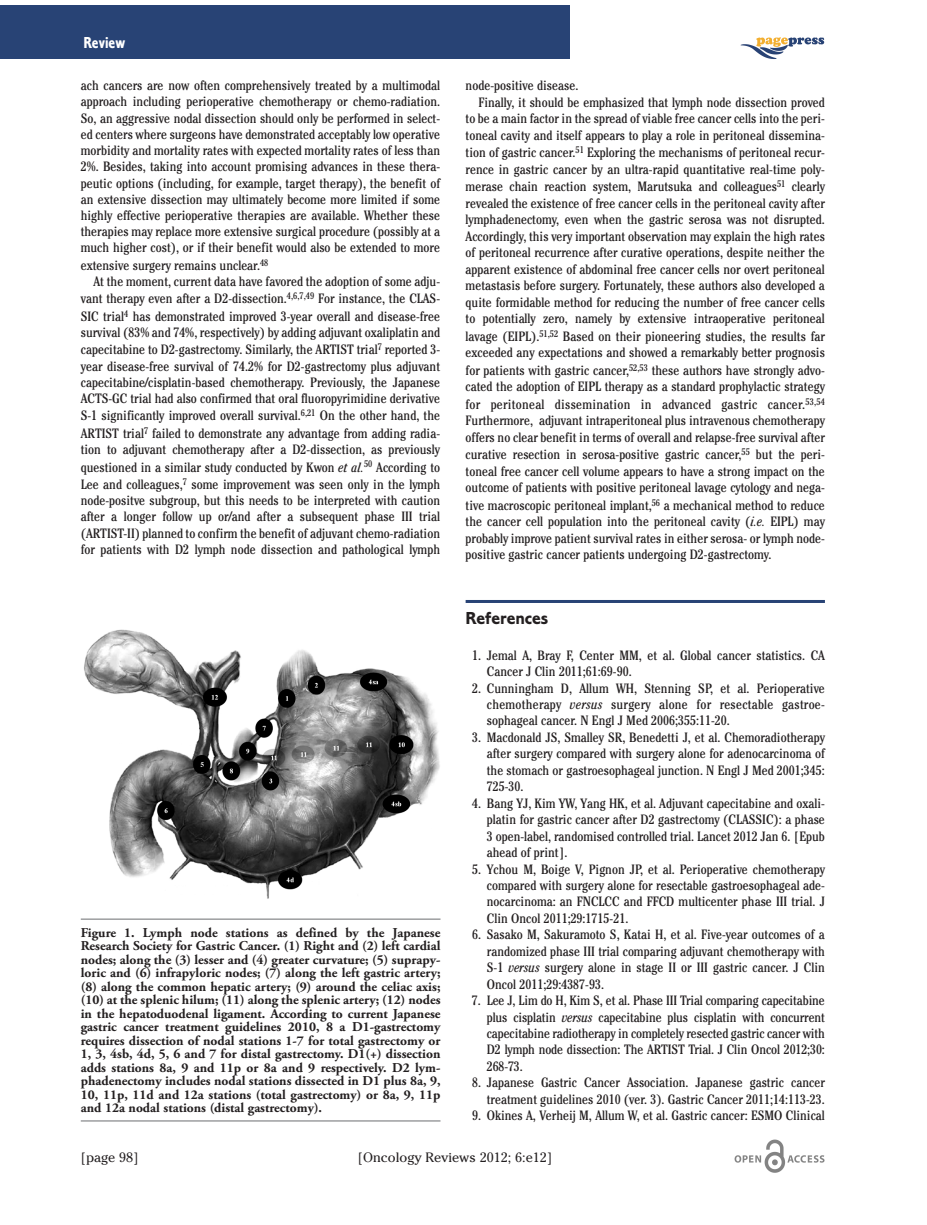
<style>
.page{position:relative;width:927px;height:1225px;background:#fff}
.page>*{position:absolute;margin:0;border:0;box-sizing:border-box;transform-origin:0 0}
.t1{font:18px "Corinthian Bold Plain";color:#231f20}
.t2{font:16.5px "Corinthian Bold Condensed Plain";color:#fff}
.t3{font:condensed 13.5px/16.5px "Cheltenham";color:#231f20;text-align:justify}
.t4{font:700 13.5px/13.5px "Adobe Garamond Pro";color:#231f20;text-align:justify}
.t5{font:condensed 13.5px "Cheltenham";letter-spacing:.02em;color:#231f20}
.t6{font:13.5px "Cheltenham";color:#231f20}
.s1{font-style:italic}
</style>
<div class="page">
<div style="left:0;top:5px;width:569px;height:53px;background:#284375"></div>
<hr style="left:466px;top:600px;width:359px;height:3px;background:#284375">
<img style="left:734px;top:1140px;width:91px;height:33px">
<img style="left:740px;top:37px;width:84px;height:22px">
<hr style="left:81px;top:918px;width:359px;height:1px;background:#6c6d70">
<hr style="left:81px;top:1120px;width:359px;height:1px;background:#6c6d70">
<img style="left:84px;top:629px;width:356px;height:270px">
<p class="t2" style="left:83px;top:37px;width:43px">Review</p>
<p class="t3" style="left:81px;top:79px;width:361px">ach cancers are now often comprehensively treated by a multimodal approach including perioperative chemotherapy or chemo-radiation.<br>So, an aggressive nodal dissection should only be performed in select&shy;ed centers where surgeons have demonstrated acceptably low operative morbidity and mortality rates with expected mortality rates of less than 2%. Besides, taking into account promising advances in these thera&shy;peutic options (including, for example, target therapy), the benefit of an extensive dissection may ultimately become more limited if some highly effective perioperative therapies are available. Whether these therapies may replace more extensive surgical procedure (possibly at a much higher cost), or if their benefit would also be extended to more extensive surgery remains unclear.<sup>48</sup></p>
<p class="t3" style="left:81px;top:274px;width:361px;text-indent:13px">At the moment, current data have favored the adoption of some adju&shy;vant therapy even after a D2-dissection.<sup>4,6,7,49</sup> For instance, the CLAS-SIC trial<sup>4</sup> has demonstrated improved 3-year overall and disease-free survival (83% and 74%, respectively) by adding adjuvant oxaliplatin and capecitabine to D2-gastrectomy. Similarly, the ARTIST trial<sup>7</sup> reported 3- year disease-free survival of 74.2% for D2-gastrectomy plus adjuvant capecitabine/cisplatin-based chemotherapy. Previously, the Japanese ACTS-GC trial had also confirmed that oral fluoropyrimidine derivative S-1 significantly improved overall survival.<sup>6,21</sup> On the other hand, the ARTIST trial<sup>7</sup> failed to demonstrate any advantage from adding radia&shy;tion to adjuvant chemotherapy after a D2-dissection, as previously questioned in a similar study conducted by Kwon <span class="s1">et al.</span><sup>50</sup> According to Lee and colleagues,<sup>7</sup> some improvement was seen only in the lymph node-positve subgroup, but this needs to be interpreted with caution after a longer follow up or/and after a subsequent phase III trial (ARTIST-II) planned to confirm the benefit of adjuvant chemo-radiation for patients with D2 lymph node dissection and pathological lymph</p>
<p class="t4" style="left:81px;top:926px;width:361px">Figure 1. Lymph node stations as defined by the Japanese Research Society for Gastric Cancer. (1) Right and (2) left cardial nodes; along the (3) lesser and (4) greater curvature; (5) suprapy&shy;loric and (6) infrapyloric nodes; (7) along the left gastric artery; (8) along the common hepatic artery; (9) around the celiac axis; (10) at the splenic hilum; (11) along the splenic artery; (12) nodes in the hepatoduodenal ligament. According to current Japanese gastric cancer treatment guidelines 2010, 8 a D1-gastrectomy requires dissection of nodal stations 1-7 for total gastrectomy or 1, 3, 4sb, 4d, 5, 6 and 7 for distal gastrectomy. D1(+) dissection adds stations 8a, 9 and 11p or 8a and 9 respectively. D2 lym&shy;phadenectomy includes nodal stations dissected in D1 plus 8a, 9, 10, 11p, 11d and 12a stations (total gastrectomy) or 8a, 9, 11p and 12a nodal stations (distal gastrectomy).</p>
<p class="t3" style="left:466px;top:79px;width:114px">node-positive disease.</p>
<p class="t3" style="left:478px;top:95px;width:348px">Finally, it should be emphasized that lymph node dissection proved</p>
<p class="t3" style="left:466px;top:111px;width:361px">to be a main factor in the spread of viable free cancer cells into the peri-</p>
<p class="t3" style="left:466px;top:128px;width:361px">toneal cavity and itself appears to play a role in peritoneal dissemina-</p>
<p class="t3" style="left:466px;top:146px;width:361px">tion of gastric cancer.<sup>51</sup> Exploring the mechanisms of peritoneal recur-</p>
<p class="t3" style="left:466px;top:162px;width:361px">rence in gastric cancer by an ultra-rapid quantitative real-time poly-</p>
<p class="t3" style="left:466px;top:180px;width:361px">merase chain reaction system, Marutsuka and colleagues<sup>51</sup> clearly</p>
<p class="t3" style="left:466px;top:196px;width:361px">revealed the existence of free cancer cells in the peritoneal cavity after</p>
<p class="t3" style="left:466px;top:213px;width:361px">lymphadenectomy, even when the gastric serosa was not disrupted.</p>
<p class="t3" style="left:466px;top:229px;width:361px">Accordingly, this very important observation may explain the high rates</p>
<p class="t3" style="left:466px;top:245px;width:361px">of peritoneal recurrence after curative operations, despite neither the</p>
<p class="t3" style="left:466px;top:262px;width:361px">apparent existence of abdominal free cancer cells nor overt peritoneal</p>
<p class="t3" style="left:466px;top:278px;width:361px">metastasis before surgery. Fortunately, these authors also developed a</p>
<p class="t3" style="left:466px;top:295px;width:361px">quite formidable method for reducing the number of free cancer cells</p>
<p class="t3" style="left:466px;top:311px;width:361px">to potentially zero, namely by extensive intraoperative peritoneal</p>
<p class="t3" style="left:466px;top:329px;width:361px">lavage (EIPL).<sup>51,52</sup> Based on their pioneering studies, the results far</p>
<p class="t3" style="left:466px;top:345px;width:361px">exceeded any expectations and showed a remarkably better prognosis</p>
<p class="t3" style="left:466px;top:363px;width:361px">for patients with gastric cancer,<sup>52,53</sup> these authors have strongly advo-</p>
<p class="t3" style="left:466px;top:379px;width:361px">cated the adoption of EIPL therapy as a standard prophylactic strategy</p>
<p class="t5" style="left:466px;top:399px;width:361px">for peritoneal dissemination in advanced gastric cancer.<sup>53,54</sup></p>
<p class="t3" style="left:466px;top:414px;width:361px">Furthermore, adjuvant intraperitoneal plus intravenous chemotherapy</p>
<p class="t3" style="left:466px;top:430px;width:361px">offers no clear benefit in terms of overall and relapse-free survival after</p>
<p class="t3" style="left:466px;top:448px;width:361px">curative resection in serosa-positive gastric cancer,<sup>55</sup> but the peri-</p>
<p class="t3" style="left:466px;top:464px;width:361px">toneal free cancer cell volume appears to have a strong impact on the</p>
<p class="t3" style="left:466px;top:480px;width:361px">outcome of patients with positive peritoneal lavage cytology and nega-</p>
<p class="t3" style="left:466px;top:498px;width:361px">tive macroscopic peritoneal implant,<sup>56</sup> a mechanical method to reduce</p>
<p class="t3" style="left:466px;top:515px;width:361px">the cancer cell population into the peritoneal cavity (<span class="s1">i.e.</span> EIPL) may</p>
<p class="t3" style="left:466px;top:531px;width:361px">probably improve patient survival rates in either serosa- or lymph node-</p>
<p class="t3" style="left:466px;top:547px;width:307px">positive gastric cancer patients undergoing D2-gastrectomy.</p>
<h1 class="t1" style="left:466px;top:612px;width:84px">References</h1>
<p class="t3" style="left:487px;top:648px;width:340px;text-indent:-15px">1. Jemal A, Bray F, Center MM, et al. Global cancer statistics. CA<br>Cancer J Clin 2011;61:69-90.</p>
<p class="t3" style="left:487px;top:681px;width:340px;text-indent:-15px">2. Cunningham D, Allum WH, Stenning SP, et al. Perioperative chemotherapy <span class="s1">versus</span> surgery alone for resectable gastroe&shy;sophageal cancer. N Engl J Med 2006;355:11-20.</p>
<p class="t3" style="left:487px;top:730px;width:340px;text-indent:-15px">3. Macdonald JS, Smalley SR, Benedetti J, et al. Chemoradiotherapy after surgery compared with surgery alone for adenocarcinoma of the stomach or gastroesophageal junction. N Engl J Med 2001;345:<br>725-30.</p>
<p class="t3" style="left:487px;top:796px;width:340px;text-indent:-15px">4. Bang YJ, Kim YW, Yang HK, et al. Adjuvant capecitabine and oxali&shy;platin for gastric cancer after D2 gastrectomy (CLASSIC): a phase 3 open-label, randomised controlled trial. Lancet 2012 Jan 6. [Epub ahead of print].</p>
<p class="t3" style="left:487px;top:862px;width:340px;text-indent:-15px">5. Ychou M, Boige V, Pignon JP, et al. Perioperative chemotherapy compared with surgery alone for resectable gastroesophageal ade&shy;nocarcinoma: an FNCLCC and FFCD multicenter phase III trial. J Clin Oncol 2011;29:1715-21.</p>
<p class="t3" style="left:487px;top:927px;width:340px;text-indent:-15px">6. Sasako M, Sakuramoto S, Katai H, et al. Five-year outcomes of a randomized phase III trial comparing adjuvant chemotherapy with S-1 <span class="s1">versus</span> surgery alone in stage II or III gastric cancer. J Clin Oncol 2011;29:4387-93.</p>
<p class="t3" style="left:487px;top:993px;width:340px;text-indent:-15px">7. Lee J, Lim do H, Kim S, et al. Phase III Trial comparing capecitabine plus cisplatin <span class="s1">versus</span> capecitabine plus cisplatin with concurrent capecitabine radiotherapy in completely resected gastric cancer with D2 lymph node dissection: The ARTIST Trial. J Clin Oncol 2012;30:<br>268-73.</p>
<p class="t3" style="left:472px;top:1075px;width:354px;text-align:right">8. Japanese Gastric Cancer Association. Japanese gastric cancer treatment guidelines 2010 (ver. 3). Gastric Cancer 2011;14:113-23.</p>
<p class="t3" style="left:472px;top:1108px;width:354px">9. Okines A, Verheij M, Allum W, et al. Gastric cancer: ESMO Clinical</p>
<p class="t6" style="left:81px;top:1149px;width:59px">[page 98]</p>
<p class="t6" style="left:358px;top:1149px;width:196px">[Oncology Reviews 2012; 6:e12]</p>
</div>
